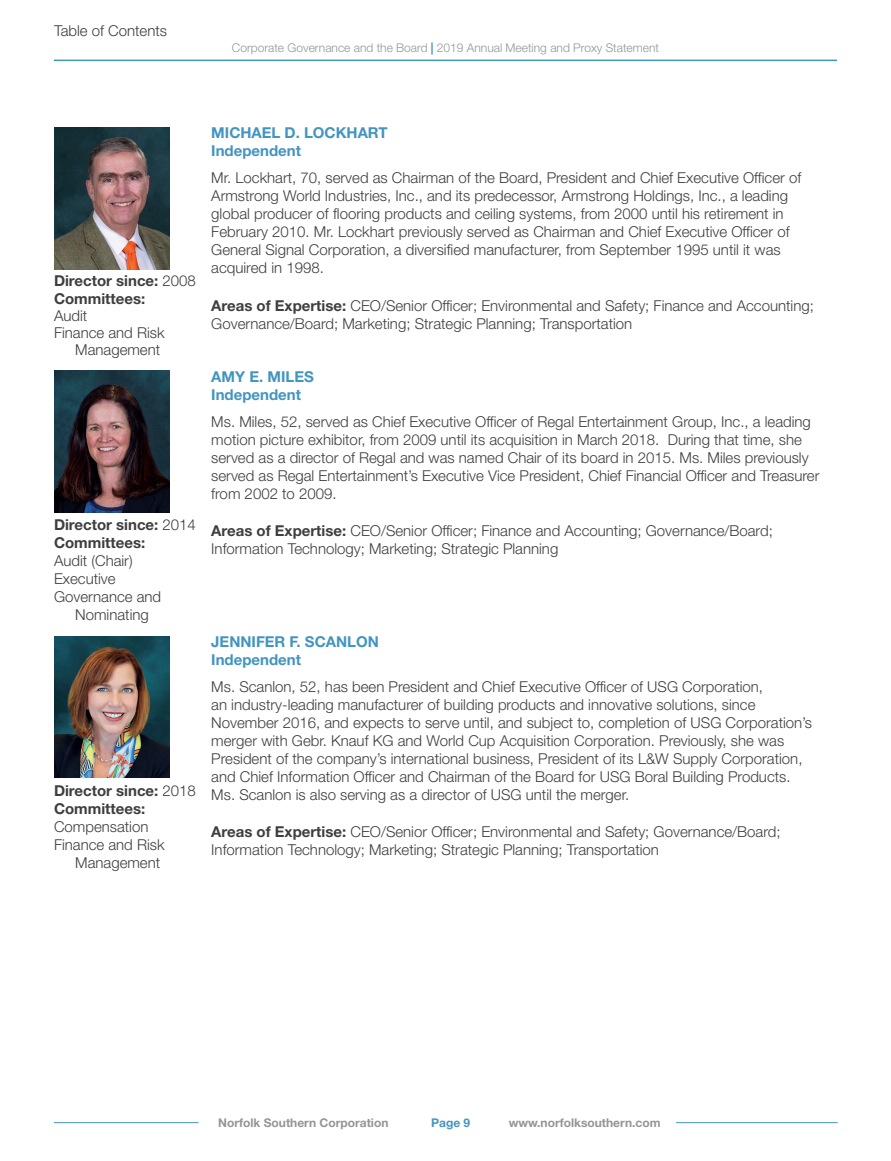
<style>
.page{position:relative;width:891px;height:1161px;background:#fff}
.page>*{position:absolute;margin:0;border:0;box-sizing:border-box;transform-origin:0 0}
.t1{font:300 15px/18px "Helvetica Neue LT Std";color:#3e3e3f}
.t2{font:700 15px/18px "Helvetica Neue LT Std";color:#3e3e3f}
.t3{font:700 15px/18px "Helvetica Neue LT Std";color:#4294c1}
.t4{font:300 12px "Helvetica Neue LT Std";color:#939598}
.t5{font:700 12px "Helvetica Neue LT Std";color:#939598}
.t6{font:700 12px "Helvetica Neue LT Std";color:#4294c1}
.s1{font-weight:700;color:#4294c1}
.s2{font-weight:300}
.s3{font-weight:700}
</style>
<div class="page">
<hr style="left:54px;top:60px;width:783px;height:1px;background:#4294c1">
<hr style="left:54px;top:1122px;width:145px;height:1px;background:#4294c1">
<hr style="left:676px;top:1122px;width:162px;height:1px;background:#4294c1">
<img style="left:54px;top:128px;width:116px;height:141px">
<img style="left:54px;top:371px;width:116px;height:141px">
<img style="left:54px;top:636px;width:116px;height:142px">
<p class="t1" style="left:54px;top:22px;width:115px">Table of Contents</p>
<p class="t4" style="left:232px;top:41px;width:429px">Corporate Governance and the Board <span class="s1">|</span> 2019 Annual Meeting and Proxy Statement</p>
<p class="t2" style="left:54px;top:272px;width:143px;line-height:17.2px">Director since: <span class="s2">2008<br></span>Committees:</p>
<p class="t1" style="left:54px;top:306px;width:35px">Audit</p>
<p class="t1" style="left:54px;top:323px;width:112px">Finance and Risk</p>
<p class="t1" style="left:75px;top:341px;width:87px">Management</p>
<p class="t2" style="left:54px;top:516px;width:143px">Director since: <span class="s2">2014<br></span>Committees:</p>
<p class="t1" style="left:54px;top:552px;width:80px">Audit (Chair)</p>
<p class="t1" style="left:54px;top:570px;width:63px">Executive</p>
<p class="t1" style="left:54px;top:588px;width:109px">Governance and</p>
<p class="t1" style="left:75px;top:606px;width:75px">Nominating</p>
<p class="t2" style="left:54px;top:781px;width:143px">Director since: <span class="s2">2018<br></span>Committees:</p>
<p class="t1" style="left:54px;top:817px;width:96px">Compensation</p>
<p class="t1" style="left:54px;top:835px;width:112px">Finance and Risk</p>
<p class="t1" style="left:75px;top:853px;width:87px">Management</p>
<p class="t3" style="left:211px;top:124px;width:178px">MICHAEL D. LOCKHART<br>Independent</p>
<p class="t1" style="left:211px;top:169px;width:591px">Mr. Lockhart, 70, served as Chairman of the Board, President and Chief Executive Officer of Armstrong World Industries, Inc., and its predecessor, Armstrong Holdings, Inc., a leading global producer of flooring products and ceiling systems, from 2000 until his retirement in February 2010. Mr. Lockhart previously served as Chairman and Chief Executive Officer of General Signal Corporation, a diversified manufacturer, from September 1995 until it was acquired in 1998.</p>
<p class="t1" style="left:211px;top:296px;width:604px"><span class="s3">Areas of Expertise:</span> CEO/Senior Officer; Environmental and Safety; Finance and Accounting;<br>Governance/Board; Marketing; Strategic Planning; Transportation</p>
<p class="t3" style="left:211px;top:367px;width:104px">AMY E. MILES<br>Independent</p>
<p class="t1" style="left:211px;top:412px;width:610px">Ms. Miles, 52, served as Chief Executive Officer of Regal Entertainment Group, Inc., a leading motion picture exhibitor, from 2009 until its acquisition in March 2018. During that time, she served as a director of Regal and was named Chair of its board in 2015. Ms. Miles previously served as Regal Entertainment’s Executive Vice President, Chief Financial Officer and Treasurer from 2002 to 2009.</p>
<p class="t1" style="left:211px;top:521px;width:563px"><span class="s3">Areas of Expertise:</span> CEO/Senior Officer; Finance and Accounting; Governance/Board;<br>Information Technology; Marketing; Strategic Planning</p>
<p class="t3" style="left:211px;top:632px;width:169px">JENNIFER F. SCANLON<br>Independent</p>
<p class="t1" style="left:211px;top:677px;width:602px">Ms. Scanlon, 52, has been President and Chief Executive Officer of USG Corporation,<br>an industry-leading manufacturer of building products and innovative solutions, since November 2016, and expects to serve until, and subject to, completion of USG Corporation’s merger with Gebr. Knauf KG and World Cup Acquisition Corporation. Previously, she was President of the company’s international business, President of its L&amp;W Supply Corporation, and Chief Information Officer and Chairman of the Board for USG Boral Building Products.<br>Ms. Scanlon is also serving as a director of USG until the merger.</p>
<p class="t1" style="left:211px;top:822px;width:571px"><span class="s3">Areas of Expertise:</span> CEO/Senior Officer; Environmental and Safety; Governance/Board;<br>Information Technology; Marketing; Strategic Planning; Transportation</p>
<p class="t5" style="left:218px;top:1115px;width:172px">Norfolk Southern Corporation</p>
<p class="t6" style="left:431px;top:1115px;width:41px">Page 9</p>
<p class="t5" style="left:509px;top:1115px;width:153px">www.norfolksouthern.com</p>
</div>
